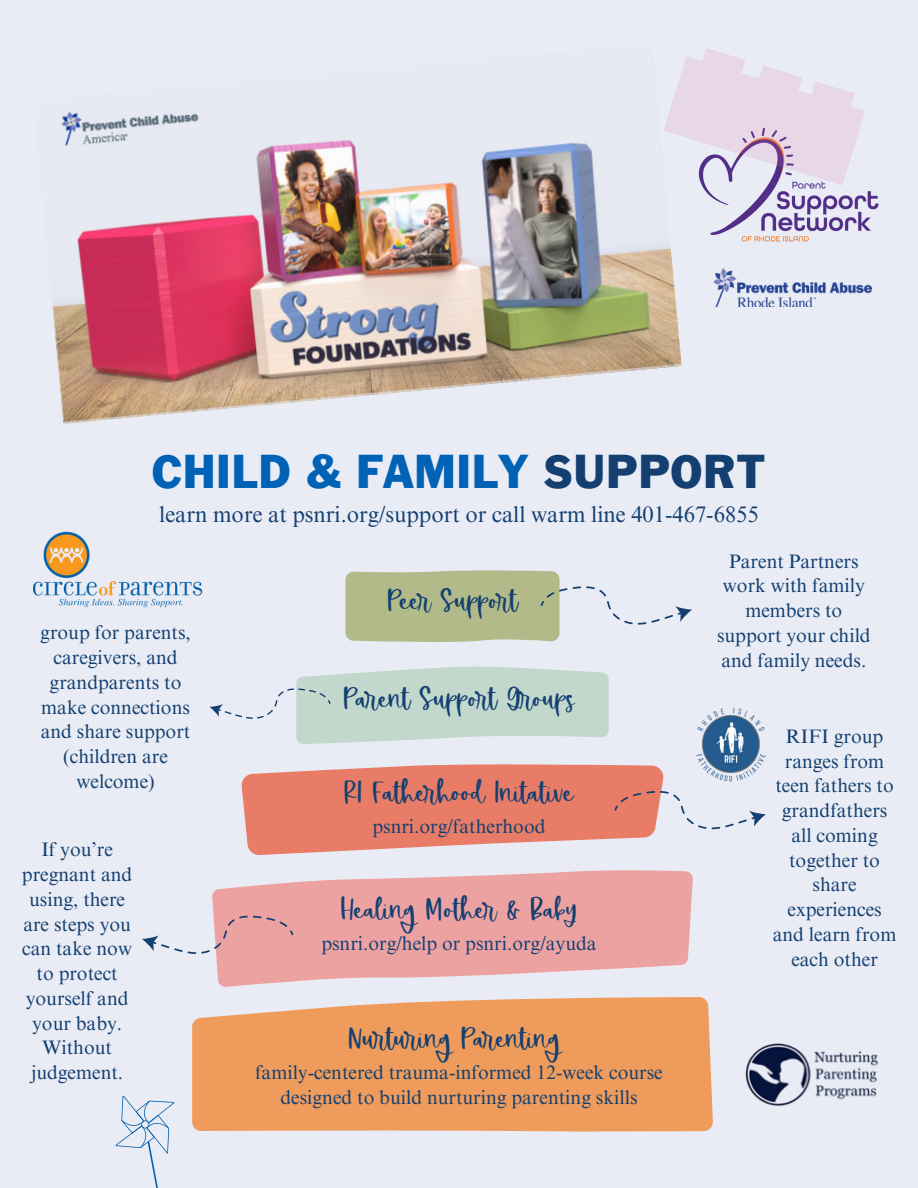
<style>
.page{position:relative;width:918px;height:1188px;background:#e9ecf5}
.page>*{position:absolute;margin:0;border:0;box-sizing:border-box;transform-origin:0 0}
.t1{font:49.5px "Franklin Gothic";color:#0062b5}
.t2{font:31.5px "Wildberry";color:#134071}
.t3{font:22.5px "Times NRMT Pro";color:#134071}
.t4{font:19.5px/24.8px "Times NRMT Pro";color:#134071;text-align:center}
.s1{color:#134071}
</style>
<div class="page">
<svg style="left:192px;top:997px;width:521px;height:135px;fill:#ef9b5b"></svg>
<svg style="left:212px;top:870px;width:481px;height:117px;fill:#eda2a2"></svg>
<img style="left:702px;top:186px;width:177px;height:121px">
<img style="left:713px;top:268px;width:159px;height:38px">
<svg style="left:115px;top:1077px;width:78px;height:111px"></svg>
<img style="left:52px;top:111px;width:630px;height:313px">
<svg style="left:663px;top:48px;width:202px;height:138px"></svg>
<svg style="left:241px;top:764px;width:525px;height:91px"></svg>
<svg style="left:345px;top:570px;width:347px;height:72px"></svg>
<img style="left:745px;top:1043px;width:133px;height:63px">
<img style="left:33px;top:531px;width:169px;height:77px">
<svg style="left:142px;top:916px;width:151px;height:38px"></svg>
<svg style="left:210px;top:666px;width:399px;height:78px"></svg>
<img style="left:690px;top:707px;width:76px;height:78px">
<h1 class="t1" style="left:151px;top:454px;width:616px">CHILD &amp; FAMILY <span class="s1">SUPPORT</span></h1>
<p class="t3" style="left:159px;top:506px;width:601px">learn more at psnri.org/support or call warm line 401-467-6855</p>
<p class="t4" style="left:40px;top:623px;width:152px">group for parents, caregivers, and grandparents to make connections and share support (children are welcome)</p>
<p class="t4" style="left:22px;top:840px;width:112px">If you’re pregnant and using, there are steps you can take now to protect yourself and your baby.<br>Without judgement.</p>
<h2 class="t2" style="left:387px;top:584px;width:132px">Peer Support</h2>
<h2 class="t2" style="left:343px;top:682px;width:233px">Parent Support Groups</h2>
<h2 class="t2" style="left:344px;top:776px;width:231px">RI Fatherhood Initative</h2>
<p class="t4" style="left:372px;top:817px;width:175px">psnri.org/fatherhood</p>
<h2 class="t2" style="left:341px;top:892px;width:238px">Healing Mother &amp; Baby</h2>
<p class="t4" style="left:321px;top:934px;width:277px">psnri.org/help or psnri.org/ayuda</p>
<h2 class="t2" style="left:348px;top:1022px;width:214px">Nurturing Parenting</h2>
<p class="t4" style="left:255px;top:1063px;width:409px">family-centered trauma-informed 12-week course designed to build nurturing parenting skills</p>
<p class="t4" style="left:717px;top:551px;width:155px">Parent Partners work with family members to support your child and family needs.</p>
<p class="t4" style="left:773px;top:726px;width:125px">RIFI group ranges from teen fathers to grandfathers all coming together to share experiences and learn from each other</p>
</div>
